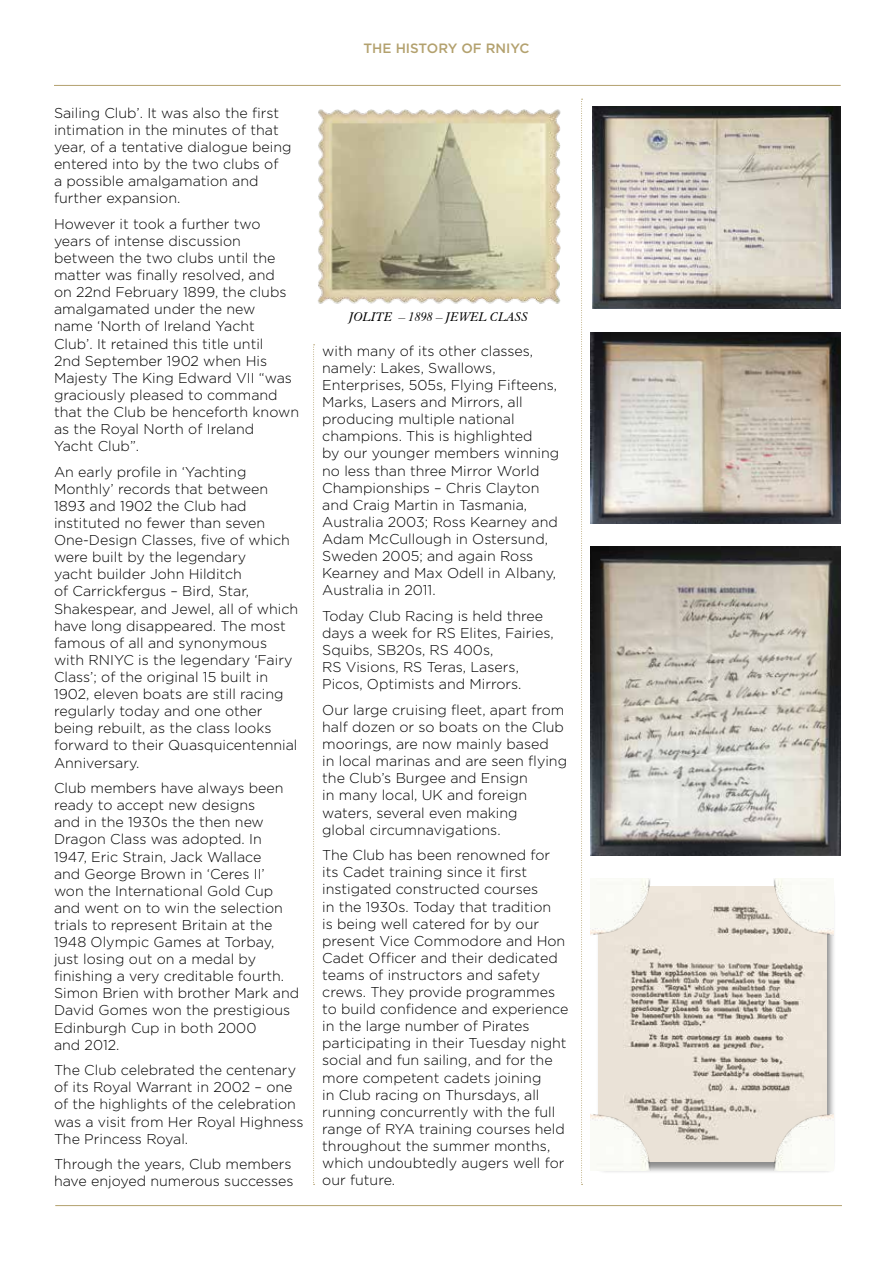
<style>
.page{position:relative;width:893px;height:1263px;background:#fff}
.page>*{position:absolute;margin:0;border:0;box-sizing:border-box;transform-origin:0 0}
.t1{font:300 14.25px/17.1px "Gotham";color:#000}
.t2{font:italic 13.5px "Elegant Garamond BT";color:#000}
.t3{font:500 13.5px "Gotham";color:#b3a16e}
</style>
<div class="page">
<hr style="left:54px;top:85px;width:787px;height:1px;background:#b3a16e">
<img style="left:593px;top:106px;width:248px;height:202px">
<img style="left:591px;top:332px;width:250px;height:191px">
<img style="left:590px;top:546px;width:251px;height:309px">
<div style="left:596px;top:887px;width:240px;height:287px;background:#000;opacity:.45"></div>
<img style="left:599px;top:886px;width:227px;height:276px">
<img style="left:590px;top:878px;width:64px;height:72px">
<img style="left:769px;top:1098px;width:64px;height:72px">
<img style="left:769px;top:878px;width:64px;height:72px">
<img style="left:590px;top:1098px;width:64px;height:72px">
<img style="left:318px;top:109px;width:243px;height:195px">
<svg style="left:581px;top:99px;width:2px;height:1086px"></svg>
<svg style="left:313px;top:344px;width:2px;height:841px"></svg>
<hr style="left:55px;top:1205px;width:787px;height:1px;background:#b3a16e">
<p class="t3" style="left:364px;top:40px;width:167px">THE HISTORY OF RNIYC</p>
<p class="t1" style="left:54px;top:104px;width:239px">Sailing Club’. It was also the first intimation in the minutes of that year, of a tentative dialogue being entered into by the two clubs of<br>a possible amalgamation and further expansion.</p>
<p class="t1" style="left:54px;top:215px;width:247px">However it took a further two years of intense discussion between the two clubs until the matter was finally resolved, and<br>on 22nd February 1899, the clubs amalgamated under the new<br>name ‘North of Ireland Yacht<br>Club’. It retained this title until<br>2nd September 1902 when His<br>Majesty The King Edward VII “was graciously pleased to command that the Club be henceforth known as the Royal North of Ireland<br>Yacht Club”.</p>
<p class="t1" style="left:54px;top:463px;width:246px">An early profile in ‘Yachting<br>Monthly’ records that between<br>1893 and 1902 the Club had instituted no fewer than seven<br>One-Design Classes, five of which were built by the legendary<br>yacht builder John Hilditch<br>of Carrickfergus – Bird, Star,<br>Shakespear, and Jewel, all of which have long disappeared. The most famous of all and synonymous with RNIYC is the legendary ‘Fairy<br>Class’; of the original 15 built in<br>1902, eleven boats are still racing regularly today and one other being rebuilt, as the class looks forward to their Quasquicentennial<br>Anniversary.</p>
<p class="t1" style="left:54px;top:779px;width:247px">Club members have always been ready to accept new designs<br>and in the 1930s the then new<br>Dragon Class was adopted. In<br>1947, Eric Strain, Jack Wallace<br>and George Brown in ‘Ceres II’<br>won the International Gold Cup and went on to win the selection trials to represent Britain at the<br>1948 Olympic Games at Torbay, just losing out on a medal by finishing a very creditable fourth.<br>Simon Brien with brother Mark and<br>David Gomes won the prestigious<br>Edinburgh Cup in both 2000<br>and 2012.</p>
<p class="t1" style="left:54px;top:1061px;width:251px">The Club celebrated the centenary of its Royal Warrant in 2002 – one of the highlights of the celebration was a visit from Her Royal Highness<br>The Princess Royal.</p>
<p class="t1" style="left:54px;top:1155px;width:241px">Through the years, Club members have enjoyed numerous successes</p>
<p class="t2" style="left:349px;top:308px;width:180px">JOLITE – 1898 – JEWEL CLASS</p>
<p class="t1" style="left:322px;top:342px;width:238px">with many of its other classes, namely: Lakes, Swallows,<br>Enterprises, 505s, Flying Fifteens,<br>Marks, Lasers and Mirrors, all producing multiple national champions. This is highlighted<br>by our younger members winning no less than three Mirror World<br>Championships – Chris Clayton and Craig Martin in Tasmania,<br>Australia 2003; Ross Kearney and<br>Adam McCullough in Ostersund,<br>Sweden 2005; and again Ross<br>Kearney and Max Odell in Albany,<br>Australia in 2011.</p>
<p class="t1" style="left:322px;top:607px;width:233px">Today Club Racing is held three days a week for RS Elites, Fairies,<br>Squibs, SB20s, RS 400s,<br>RS Visions, RS Teras, Lasers,<br>Picos, Optimists and Mirrors.</p>
<p class="t1" style="left:322px;top:701px;width:246px">Our large cruising fleet, apart from half dozen or so boats on the Club moorings, are now mainly based<br>in local marinas and are seen flying the Club’s Burgee and Ensign<br>in many local, UK and foreign waters, several even making<br>global circumnavigations.</p>
<p class="t1" style="left:322px;top:846px;width:248px">The Club has been renowned for its Cadet training since it first instigated constructed courses<br>in the 1930s. Today that tradition<br>is being well catered for by our present Vice Commodore and Hon<br>Cadet Officer and their dedicated teams of instructors and safety crews. They provide programmes to build confidence and experience in the large number of Pirates participating in their Tuesday night social and fun sailing, and for the more competent cadets joining<br>in Club racing on Thursdays, all running concurrently with the full range of RYA training courses held throughout the summer months, which undoubtedly augers well for our future.</p>
</div>
